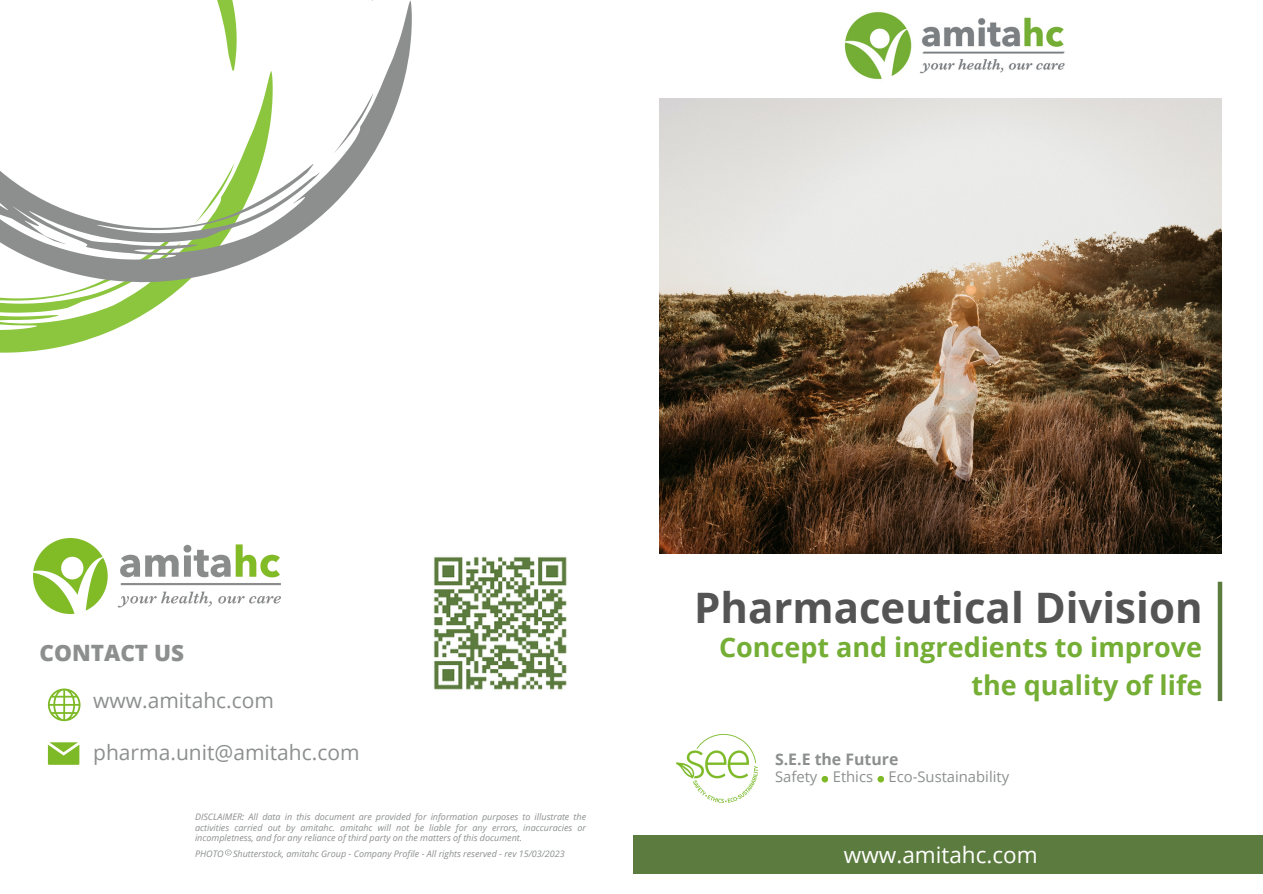
<style>
.page{position:relative;width:1263px;height:894px;background:#fff}
.page>*{position:absolute;margin:0;border:0;box-sizing:border-box;transform-origin:0 0}
.t1{font:700 42px "Open Sans";color:#545454}
.t2{font:700 27px/37px "Open Sans";color:#74ae35;text-align:right}
.t3{font:22.5px "Open Sans";color:#fff}
.t4{font:800 22.5px "Open Sans";color:#8d8f8f}
.t5{font:21px "Open Sans";color:#8d8f8f}
.t6{font:700 15.9px "Open Sans";color:#8d8f8f}
.t7{font:14.85px "Open Sans";color:#8d8f8f}
.t8{font:italic 9px/10.5px "Open Sans";color:#8d8f8f;text-align:justify}
</style>
<div class="page">
<img style="left:844px;top:12px;width:221px;height:68px">
<img style="left:659px;top:99px;width:563px;height:454px">
<div style="left:634px;top:835px;width:629px;height:39px;background:#5c7b3e"></div>
<svg style="left:0;top:282px;width:187px;height:71px"></svg>
<img style="left:33px;top:538px;width:248px;height:75px">
<svg style="left:48px;top:742px;width:31px;height:22px"></svg>
<svg style="left:48px;top:688px;width:33px;height:33px"></svg>
<svg style="left:225px;top:849px;width:7px;height:6px"></svg>
<img style="left:676px;top:734px;width:82px;height:67px">
<div style="left:822px;top:775px;width:6px;height:7px;background:#7eba27;border-radius:50%"></div>
<svg style="left:877px;top:775px;width:7px;height:7px"></svg>
<hr style="left:1218px;top:581px;width:4px;height:119px;background:#5c7b3e">
<svg style="left:0;top:0;width:412px;height:282px"></svg>
<svg style="left:334px;top:92px;width:39px;height:61px"></svg>
<svg style="left:43px;top:235px;width:46px;height:12px"></svg>
<img style="left:433px;top:556px;width:134px;height:134px">
<p class="t4" style="left:40px;top:637px;width:146px">CONTACT US</p>
<p class="t5" style="left:93px;top:685px;width:182px">www.amitahc.com</p>
<p class="t5" style="left:93px;top:737px;width:268px">pharma.unit@amitahc.com</p>
<p class="t8" style="left:195px;top:811px;width:393px">DISCLAIMER: All data in this document are provided for information purposes to illustrate the activities carried out by amitahc. amitahc will not be liable for any errors, inaccuracies or incompletness, and for any reliance of third party on the matters of this document.</p>
<p class="t8" style="left:195px;top:848px;width:371px">PHOTO Shutterstock, amitahc Group - Company Profile - All rights reserved - rev 15/03/2023</p>
<p class="t1" style="left:694px;top:577px;width:510px">Pharmaceutical Division</p>
<p class="t2" style="left:719px;top:628px;width:485px">Concept and ingredients to improve the quality of life</p>
<p class="t6" style="left:775px;top:748px;width:125px">S.E.E the Future</p>
<p class="t7" style="left:775px;top:766px;width:236px">Safety Ethics Eco-Sustainability</p>
<p class="t3" style="left:844px;top:838px;width:195px">www.amitahc.com</p>
</div>
